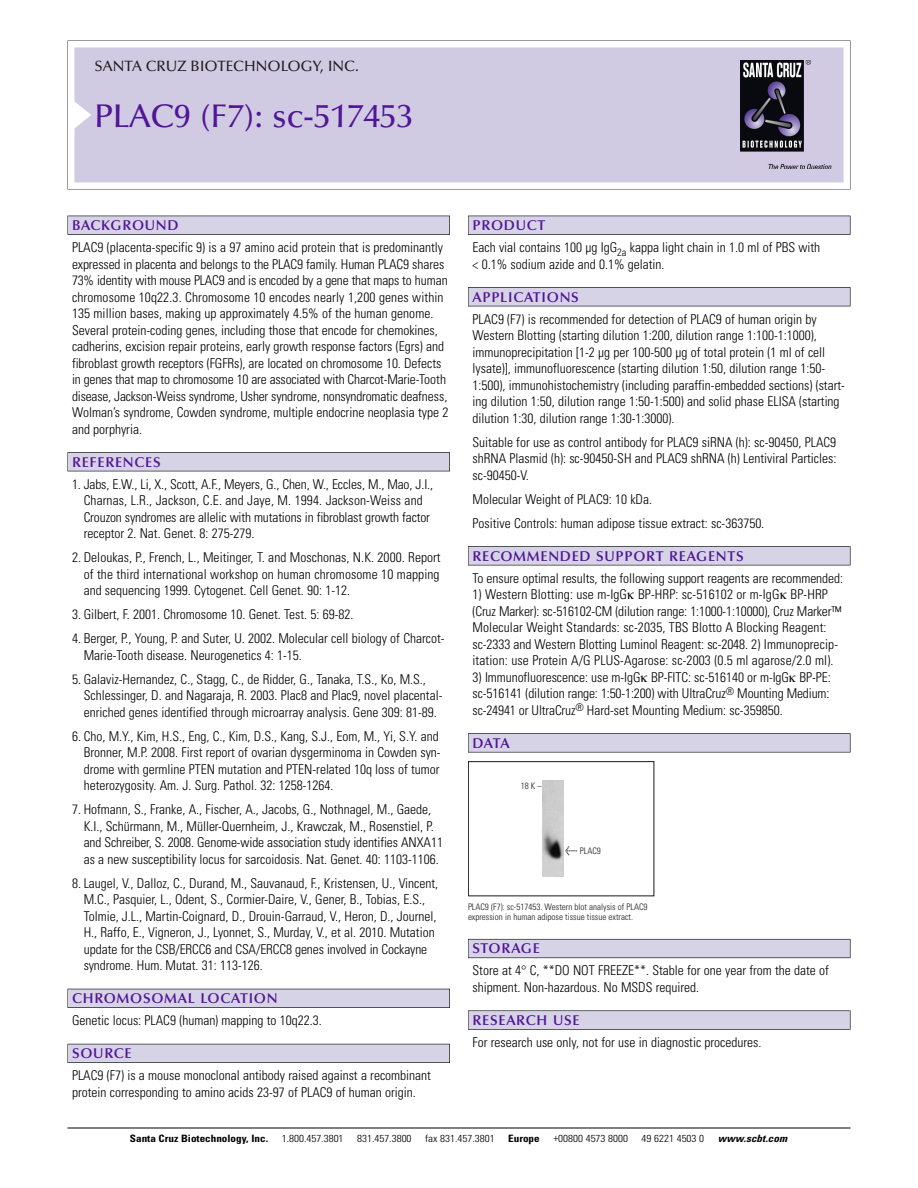
<style>
.page{position:relative;width:918px;height:1188px;background:#fff}
.page>*{position:absolute;margin:0;border:0;box-sizing:border-box;transform-origin:0 0}
.t1{font:500 33px "Optima";color:#511695}
.t2{font:500 15px "Optima";color:#231f20}
.t3{font:600 14.25px "Optima";letter-spacing:.05em;color:#511695}
.t4{font:300 condensed 13.5px/16.5px "Univers";color:#000}
.t5{font:300 condensed 10.2px "Univers";color:#000;scale:1.1 1}
.t6{font:700 condensed 10.2px "Univers";color:#000;scale:1.1 1}
.t7{font:italic 700 condensed 10.2px "Univers";letter-spacing:.005em;color:#000;scale:1.1 1}
.t8{font:9px/10.5px "Univers Condensed Light+ECROFY";color:#191919}
.s1{font-family:"Meta Plus Book Roman+SBZENC";font-size:10.5px}
</style>
<div class="page">
<svg style="left:68px;top:40px;width:783px;height:149px"></svg>
<div style="left:74px;top:47px;width:770px;height:135px;background:#d1cae3"></div>
<img style="left:741px;top:60px;width:90px;height:108px">
<div style="left:68px;top:216px;width:382px;height:19px;background:#525155"></div>
<div style="left:68px;top:216px;width:381px;height:18px;background:#d7d3e7"></div>
<div style="left:68px;top:452px;width:382px;height:19px;background:#525155"></div>
<div style="left:68px;top:453px;width:381px;height:18px;background:#d7d3e7"></div>
<div style="left:68px;top:989px;width:382px;height:19px;background:#525158"></div>
<div style="left:68px;top:989px;width:381px;height:18px;background:#d7d3e7"></div>
<div style="left:68px;top:1044px;width:382px;height:19px;background:#54535a"></div>
<div style="left:68px;top:1044px;width:381px;height:18px;background:#d7d3e7"></div>
<div style="left:468px;top:216px;width:382px;height:19px;background:#525155"></div>
<div style="left:468px;top:216px;width:382px;height:18px;background:#d7d3e7"></div>
<div style="left:468px;top:287px;width:382px;height:19px;background:#525155"></div>
<div style="left:468px;top:288px;width:382px;height:18px;background:#d7d3e7"></div>
<div style="left:468px;top:546px;width:382px;height:19px;background:#545357"></div>
<div style="left:468px;top:547px;width:382px;height:18px;background:#d7d3e7"></div>
<div style="left:468px;top:733px;width:382px;height:19px;background:#575759"></div>
<div style="left:468px;top:734px;width:382px;height:18px;background:#d7d3e7"></div>
<div style="left:468px;top:939px;width:382px;height:19px;background:#66646d"></div>
<div style="left:468px;top:940px;width:382px;height:18px;background:#d7d3e7"></div>
<svg style="left:468px;top:1010px;width:382px;height:20px"></svg>
<div style="left:468px;top:1011px;width:382px;height:18px;background:#d7d3e7"></div>
<hr style="left:68px;top:1128px;width:782px;height:1px;background:#000">
<div style="left:468px;top:761px;width:186px;height:135px;border:1px solid #191919"></div>
<img style="left:543px;top:781px;width:20px;height:95px">
<p class="t2" style="left:94px;top:61px;width:266px">SANTA CRUZ BIOTECHNOLOGY, INC.</p>
<h1 class="t1" style="left:94px;top:103px;width:320px">PLAC9 (F7): sc-517453</h1>
<p class="t3" style="left:72px;top:219px;width:108px">BACKGROUND</p>
<p class="t4" style="left:72px;top:240px;width:378px">PLAC9 (placenta-specific 9) is a 97 amino acid protein that is predominantly expressed in placenta and belongs to the PLAC9 family. Human PLAC9 shares 73% identity with mouse PLAC9 and is encoded by a gene that maps to human chromosome 10q22.3. Chromosome 10 encodes nearly 1,200 genes within 135 million bases, making up approximately 4.5% of the human genome.<br>Several protein-coding genes, including those that encode for chemokines, cadherins, excision repair proteins, early growth response factors (Egrs) and fibroblast growth receptors (FGFRs), are located on chromosome 10. Defects in genes that map to chromosome 10 are associated with Charcot-Marie-Tooth disease, Jackson-Weiss syndrome, Usher syndrome, nonsyndromatic deafness, Wolman’s syndrome, Cowden syndrome, multiple endocrine neoplasia type 2 and porphyria.</p>
<p class="t3" style="left:72px;top:456px;width:90px">REFERENCES</p>
<p class="t4" style="left:84px;top:477px;width:351px;text-indent:-12px">1. Jabs, E.W., Li, X., Scott, A.F., Meyers, G., Chen, W., Eccles, M., Mao, J.I., Charnas, L.R., Jackson, C.E. and Jaye, M. 1994. Jackson-Weiss and Crouzon syndromes are allelic with mutations in fibroblast growth factor receptor 2. Nat. Genet. 8: 275-279.</p>
<p class="t4" style="left:84px;top:550px;width:359px;text-align:justify;text-indent:-12px">2. Deloukas, P., French, L., Meitinger, T. and Moschonas, N.K. 2000. Report of the third international workshop on human chromosome 10 mapping and sequencing 1999. Cytogenet. Cell Genet. 90: 1-12.</p>
<p class="t4" style="left:72px;top:607px;width:283px">3. Gilbert, F. 2001. Chromosome 10. Genet. Test. 5: 69-82.</p>
<p class="t4" style="left:84px;top:631px;width:362px;text-indent:-12px">4. Berger, P., Young, P. and Suter, U. 2002. Molecular cell biology of Charcot-<br>Marie-Tooth disease. Neurogenetics 4: 1-15.</p>
<p class="t4" style="left:84px;top:672px;width:360px;text-indent:-12px">5. Galaviz-Hernandez, C., Stagg, C., de Ridder, G., Tanaka, T.S., Ko, M.S.,<br>Schlessinger, D. and Nagaraja, R. 2003. Plac8 and Plac9, novel placental&shy;enriched genes identified through microarray analysis. Gene 309: 81-89.</p>
<p class="t4" style="left:84px;top:729px;width:358px;text-indent:-12px">6. Cho, M.Y., Kim, H.S., Eng, C., Kim, D.S., Kang, S.J., Eom, M., Yi, S.Y. and Bronner, M.P. 2008. First report of ovarian dysgerminoma in Cowden syn&shy;drome with germline PTEN mutation and PTEN-related 10q loss of tumor heterozygosity. Am. J. Surg. Pathol. 32: 1258-1264.</p>
<p class="t4" style="left:84px;top:802px;width:361px;text-indent:-12px">7. Hofmann, S., Franke, A., Fischer, A., Jacobs, G., Nothnagel, M., Gaede, K.I., Schürmann, M., Müller-Quernheim, J., Krawczak, M., Rosenstiel, P. and Schreiber, S. 2008. Genome-wide association study identifies ANXA11 as a new susceptibility locus for sarcoidosis. Nat. Genet. 40: 1103-1106.</p>
<p class="t4" style="left:84px;top:876px;width:356px;text-indent:-12px">8. Laugel, V., Dalloz, C., Durand, M., Sauvanaud, F., Kristensen, U., Vincent, M.C., Pasquier, L., Odent, S., Cormier-Daire, V., Gener, B., Tobias, E.S., Tolmie, J.L., Martin-Coignard, D., Drouin-Garraud, V., Heron, D., Journel, H., Raffo, E., Vigneron, J., Lyonnet, S., Murday, V., et al. 2010. Mutation update for the CSB/ERCC6 and CSA/ERCC8 genes involved in Cockayne syndrome. Hum. Mutat. 31: 113-126.</p>
<p class="t3" style="left:72px;top:993px;width:207px">CHROMOSOMAL LOCATION</p>
<p class="t4" style="left:72px;top:1013px;width:251px">Genetic locus: PLAC9 (human) mapping to 10q22.3.</p>
<p class="t3" style="left:72px;top:1048px;width:61px">SOURCE</p>
<p class="t4" style="left:72px;top:1068px;width:360px">PLAC9 (F7) is a mouse monoclonal antibody raised against a recombinant protein corresponding to amino acids 23-97 of PLAC9 of human origin.</p>
<p class="t3" style="left:473px;top:219px;width:74px">PRODUCT</p>
<p class="t4" style="left:473px;top:240px;width:349px">Each vial contains 100 µg IgG<sub>2a</sub> kappa light chain in 1.0 ml of PBS with &lt; 0.1% sodium azide and 0.1% gelatin.</p>
<p class="t3" style="left:473px;top:291px;width:108px">APPLICATIONS</p>
<p class="t4" style="left:473px;top:312px;width:374px">PLAC9 (F7) is recommended for detection of PLAC9 of human origin by Western Blotting (starting dilution 1:200, dilution range 1:100-1:1000), immunoprecipitation [1-2 µg per 100-500 µg of total protein (1 ml of cell lysate)], immunofluorescence (starting dilution 1:50, dilution range 1:50- 1:500), immunohistochemistry (including paraffin-embedded sections) (start&shy;ing dilution 1:50, dilution range 1:50-1:500) and solid phase ELISA (starting dilution 1:30, dilution range 1:30-1:3000).</p>
<p class="t4" style="left:473px;top:435px;width:365px;text-align:justify">Suitable for use as control antibody for PLAC9 siRNA (h): sc-90450, PLAC9 shRNA Plasmid (h): sc-90450-SH and PLAC9 shRNA (h) Lentiviral Particles: sc-90450-V.</p>
<p class="t4" style="left:473px;top:488px;width:293px;line-height:24px">Molecular Weight of PLAC9: 10 kDa.<br>Positive Controls: human adipose tissue extract: sc-363750.</p>
<p class="t3" style="left:473px;top:550px;width:273px">RECOMMENDED SUPPORT REAGENTS</p>
<p class="t4" style="left:473px;top:571px;width:372px">To ensure optimal results, the following support reagents are recommended:</p>
<p class="t4" style="left:473px;top:587px;width:370px">1) Western Blotting: use m-IgG BP-HRP: sc-516102 or m-IgG BP-HRP (Cruz Marker): sc-516102-CM (dilution range: 1:1000-1:10000), Cruz Marker™ Molecular Weight Standards: sc-2035, TBS Blotto A Blocking Reagent: sc-2333 and Western Blotting Luminol Reagent: sc-2048. 2) Immunoprecip&shy;itation: use Protein A/G PLUS-Agarose: sc-2003 (0.5 ml agarose/2.0 ml).</p>
<p class="t4" style="left:473px;top:670px;width:360px;text-align:justify">3) Immunofluorescence: use m-IgG BP-FITC: sc-516140 or m-IgG BP-PE: sc-516141 (dilution range: 1:50-1:200) with UltraCruz<sup>®</sup> Mounting Medium: sc-24941 or UltraCruz<sup>®</sup> Hard-set Mounting Medium: sc-359850.</p>
<p class="t3" style="left:473px;top:737px;width:39px">DATA</p>
<p class="t8" style="left:521px;top:782px;width:22px">18K–</p>
<p class="t8" style="left:565px;top:846px;width:37px"><span class="s1">&lt;</span> PLAC9</p>
<p class="t8" style="left:468px;top:902px;width:181px">PLAC9 (F7): sc-517453. Western blot analysis of PLAC9 expression in human adipose tissue tissue extract.</p>
<p class="t3" style="left:473px;top:943px;width:69px">STORAGE</p>
<p class="t4" style="left:473px;top:964px;width:358px">Store at 4° C, **DO NOT FREEZE**. Stable for one year from the date of shipment. Non-hazardous. No MSDS required.</p>
<p class="t3" style="left:473px;top:1014px;width:109px">RESEARCH USE</p>
<p class="t4" style="left:473px;top:1035px;width:290px">For research use only, not for use in diagnostic procedures.</p>
<p class="t6" style="left:130px;top:1135px;width:127px">Santa Cruz Biotechnology, Inc.</p>
<p class="t5" style="left:282px;top:1135px;width:58px">1.800.457.3801</p>
<p class="t5" style="left:357px;top:1135px;width:51px">831.457.3800</p>
<p class="t5" style="left:425px;top:1135px;width:65px">fax 831.457.3801</p>
<p class="t6" style="left:508px;top:1135px;width:30px">Europe</p>
<p class="t5" style="left:553px;top:1135px;width:69px">+00800 4573 8000</p>
<p class="t5" style="left:642px;top:1135px;width:58px">49 6221 4503 0</p>
<p class="t7" style="left:718px;top:1135px;width:64px">www.scbt.com</p>
</div>
